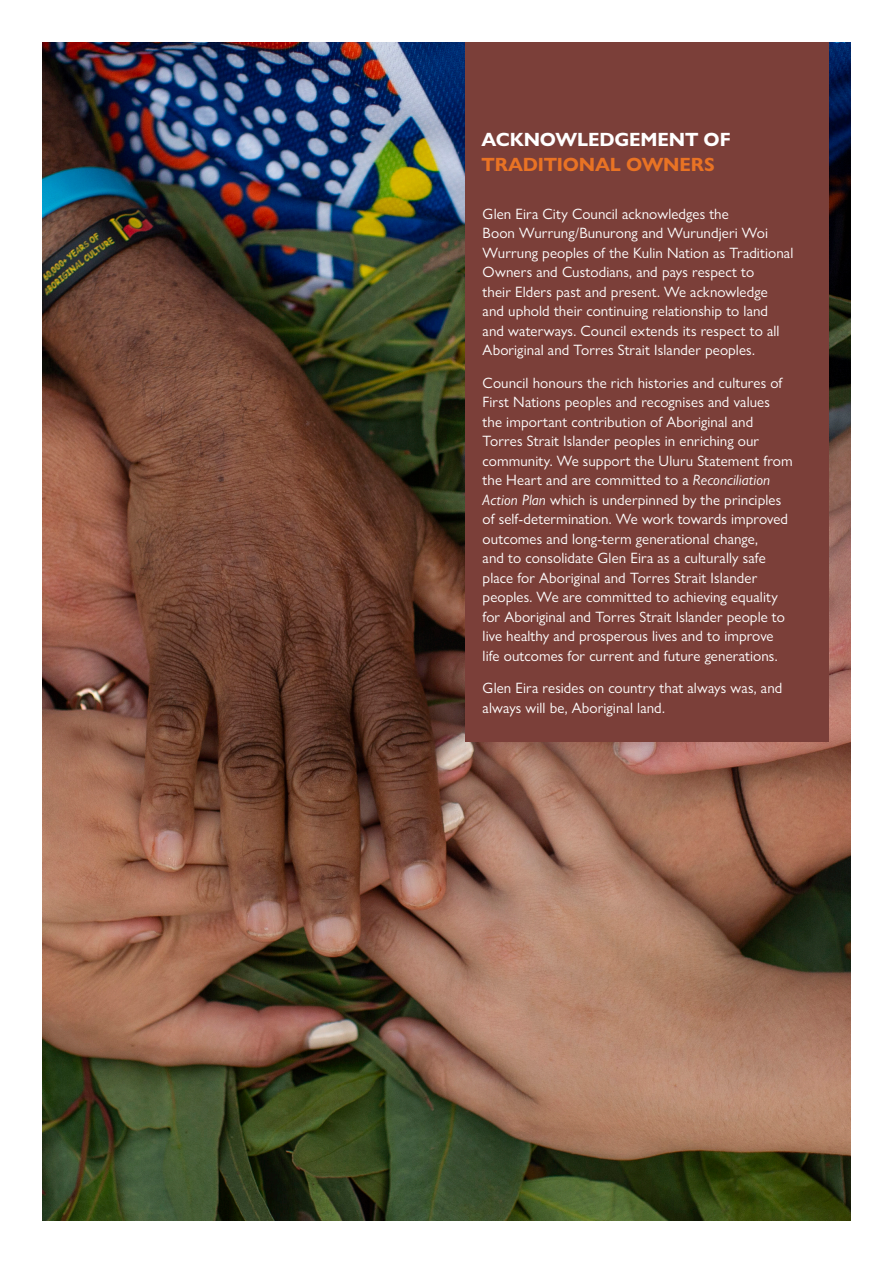
<style>
.page{position:relative;width:893px;height:1263px;background:#fff}
.page>*{position:absolute;margin:0;border:0;box-sizing:border-box;transform-origin:0 0}
.Body_Subheading{font:700 19.2px "Gill Sans Nova";letter-spacing:-.01em;color:#fff}
.Body_Subheading-2{font:700 19.2px "Gill Sans Nova";letter-spacing:-.01em;color:#e97324}
.t1{font:15px/19.5px "Gill Sans Nova";letter-spacing:.005em;color:#fff}
.s1{font-style:italic}
</style>
<div class="page">
<img style="left:43px;top:43px;width:808px;height:1177px">
<div style="left:466px;top:43px;width:363px;height:699px;background:#7b3f39"></div>
<p class="Body_Subheading" style="left:482px;top:127px;width:250px">ACKNOWLEDGEMENT OF</p>
<p class="Body_Subheading-2" style="left:482px;top:152px;width:235px">TRADITIONAL OWNERS</p>
<p class="t1" style="left:483px;top:204px;width:312px">Glen Eira City Council acknowledges the<br>Boon Wurrung/Bunurong and Wurundjeri Woi Wurrung peoples of the Kulin Nation as Traditional Owners and Custodians, and pays respect to<br>their Elders past and present. We acknowledge<br>and uphold their continuing relationship to land<br>and waterways. Council extends its respect to all Aboriginal and Torres Strait Islander peoples.</p>
<p class="t1" style="left:483px;top:373px;width:312px">Council honours the rich histories and cultures of First Nations peoples and recognises and values the important contribution of Aboriginal and Torres Strait Islander peoples in enriching our community. We support the Uluru Statement from the Heart and are committed to a <span class="s1">Reconciliation Action Plan</span> which is underpinned by the principles of self-determination. We work towards improved outcomes and long-term generational change,<br>and to consolidate Glen Eira as a culturally safe place for Aboriginal and Torres Strait Islander peoples. We are committed to achieving equality for Aboriginal and Torres Strait Islander people to live healthy and prosperous lives and to improve life outcomes for current and future generations.</p>
<p class="t1" style="left:483px;top:678px;width:301px">Glen Eira resides on country that always was, and always will be, Aboriginal land.</p>
</div>
